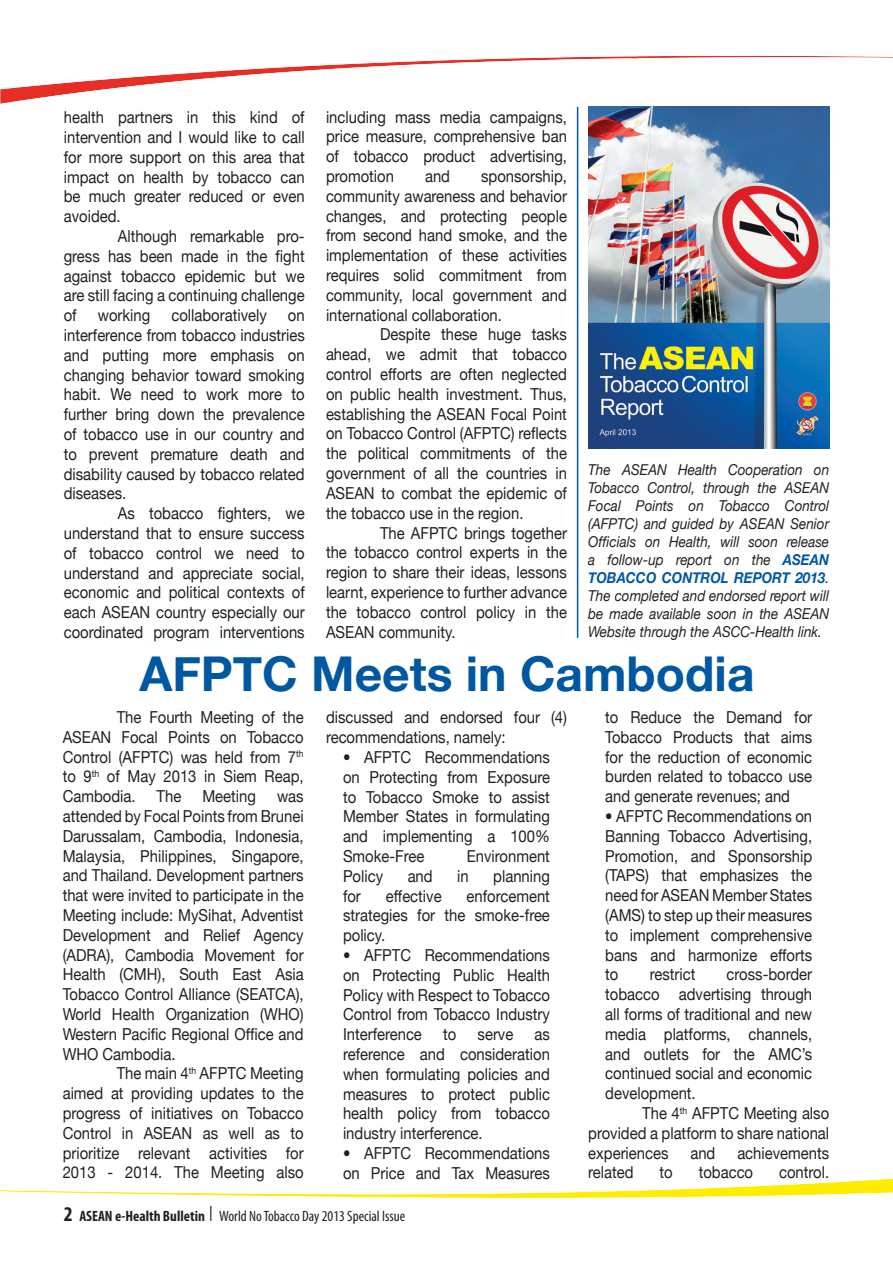
<style>
.page{position:relative;width:893px;height:1263px;background:#fff}
.page>*{position:absolute;margin:0;border:0;box-sizing:border-box;transform-origin:0 0}
.t1{font:700 48px "Helvetica Neue";color:#0058a2}
.t2{font:16.5px/19.8px "Helvetica Neue";color:#231f20;text-align:justify;scale:.9 1}
.t3{font:italic 15px/18px "Helvetica Neue";color:#231f20;text-align:justify;scale:.9 1}
.t4{font:condensed 15px "Myriad Pro";color:#231f20}
.s1{font-weight:700;color:#0058a2}
.s2{font-weight:700;font-size:21px}
.s3{font-weight:700}
.s4{font-size:22.5px}
</style>
<div class="page">
<img style="left:0;top:55px;width:893px;height:52px">
<img style="left:0;top:1178px;width:893px;height:19px">
<img style="left:588px;top:107px;width:242px;height:341px">
<hr style="left:577px;top:107px;width:1px;height:531px;background:#0058a2">
<p class="t2" style="left:326px;top:107px;width:269px">including mass media campaigns, price measure, comprehensive ban of tobacco product advertising, promotion</p>
<p class="t2" style="left:64px;top:107px;width:269px">health partners in this kind of intervention and I would like to call for more support on this area that impact on health by tobacco can be much greater reduced or even avoided.</p>
<p class="t2" style="left:64px;top:226px;width:269px;text-indent:54px">Although remarkable pro&shy;gress has been made in the fight against tobacco epidemic but we are still facing a continuing challenge of</p>
<p class="t2" style="left:326px;top:166px;width:269px;text-indent:155px">sponsorship, community awareness and behavior changes, and protecting people from second hand smoke, and the implementation of these activities requires solid commitment from community, local government and international collaboration.</p>
<p class="t2" style="left:326px;top:324px;width:269px;text-indent:54px">Despite these huge tasks ahead, we admit that tobacco control efforts are often neglected on public health investment. Thus, establishing the ASEAN Focal Point on Tobacco Control (AFPTC) reflects the political commitments of the government of all the countries in ASEAN to combat the epidemic of the tobacco use in the region.</p>
<p class="t2" style="left:326px;top:522px;width:269px;text-indent:54px">The AFPTC brings together the tobacco control experts in the region to share their ideas, lessons learnt, experience to further advance the tobacco control policy in the ASEAN community.</p>
<p class="t1" style="left:140px;top:644px;width:616px">AFPTC Meets in Cambodia</p>
<p class="t2" style="left:63px;top:707px;width:269px;text-indent:54px">The Fourth Meeting of the ASEAN Focal Points on Tobacco Control (AFPTC) was held from 7<sup>th </sup>to 9<sup>th</sup> of May 2013 in Siem Reap, Cambodia.</p>
<p class="t2" style="left:425px;top:166px;width:29px">and</p>
<p class="t2" style="left:98px;top:305px;width:60px">working</p>
<p class="t2" style="left:171px;top:305px;width:108px">collaboratively</p>
<p class="t2" style="left:64px;top:305px;width:269px;text-indent:224px">on interference from tobacco industries and putting more emphasis on changing behavior toward smoking habit. We need to work more to further bring down the prevalence of tobacco use in our country and to prevent premature death and disability caused by tobacco related diseases.</p>
<p class="t2" style="left:64px;top:503px;width:269px;text-indent:54px">As tobacco fighters, we understand that to ensure success of tobacco control we need to understand and appreciate social, economic and political contexts of each ASEAN country especially our coordinated program interventions</p>
<p class="t3" style="left:588px;top:460px;width:269px">The ASEAN Health Cooperation on Tobacco Control, through the ASEAN Focal Points on Tobacco Control (AFPTC) and guided by ASEAN Senior Officials on Health, will soon release a follow-up report on the <span class="s1">ASEAN TOBACCO CONTROL REPORT 2013</span>.<br>The completed and endorsed report will be made available soon in the ASEAN Website through the ASCC-Health link.</p>
<p class="t2" style="left:605px;top:707px;width:231px">to Reduce the Demand for Tobacco Products that aims for the reduction of economic burden related to tobacco use and generate revenues; and</p>
<p class="t2" style="left:605px;top:806px;width:231px">• AFPTC Recommendations on Banning Tobacco Advertising, Promotion, and Sponsorship (TAPS) that emphasizes the need for ASEAN Member States (AMS) to step up their measures to implement comprehensive bans and harmonize efforts to</p>
<p class="t2" style="left:326px;top:707px;width:269px">discussed and endorsed four (4) recommendations, namely:</p>
<p class="t2" style="left:343px;top:747px;width:231px">• AFPTC Recommendations on Protecting from Exposure to Tobacco Smoke to assist Member States in formulating and implementing a 100% Smoke-Free</p>
<p class="t2" style="left:157px;top:786px;width:29px">The</p>
<p class="t2" style="left:202px;top:786px;width:61px">Meeting</p>
<p class="t2" style="left:63px;top:786px;width:269px;text-indent:214px">was attended by Focal Points from Brunei Darussalam, Cambodia, Indonesia, Malaysia, Philippines, Singapore, and Thailand. Development partners that were invited to participate in the Meeting include: MySihat, Adventist Development and Relief Agency (ADRA), Cambodia Movement for Health (CMH), South East Asia Tobacco Control Alliance (SEATCA), World Health Organization (WHO)<br>Western Pacific Regional Office and WHO Cambodia.</p>
<p class="t2" style="left:63px;top:1063px;width:269px;text-indent:54px">The main 4<sup>th</sup> AFPTC Meeting aimed at providing updates to the progress of initiatives on Tobacco Control in ASEAN as well as to prioritize relevant activities for 2013 - 2014. The Meeting also</p>
<p class="t2" style="left:467px;top:846px;width:94px">Environment</p>
<p class="t2" style="left:343px;top:866px;width:46px">Policy</p>
<p class="t2" style="left:408px;top:866px;width:29px">and</p>
<p class="t2" style="left:457px;top:866px;width:14px">in</p>
<p class="t2" style="left:493px;top:866px;width:64px">planning</p>
<p class="t2" style="left:343px;top:886px;width:21px">for</p>
<p class="t2" style="left:386px;top:886px;width:64px">effective</p>
<p class="t2" style="left:343px;top:886px;width:231px;text-indent:124px">enforcement strategies for the smoke-free policy.</p>
<p class="t2" style="left:343px;top:945px;width:231px">• AFPTC Recommendations on Protecting Public Health Policy with Respect to Tobacco Control from Tobacco Industry Interference</p>
<p class="t2" style="left:605px;top:964px;width:231px;text-indent:121px">cross-border tobacco advertising through all forms of traditional and new media platforms, channels, and outlets for the AMC’s continued social and economic development.</p>
<p class="t2" style="left:588px;top:1103px;width:269px;text-indent:54px">The 4<sup>th</sup> AFPTC Meeting also provided a platform to share national experiences</p>
<p class="t2" style="left:650px;top:964px;width:52px">restrict</p>
<p class="t2" style="left:443px;top:1024px;width:16px">to</p>
<p class="t2" style="left:478px;top:1024px;width:41px">serve</p>
<p class="t2" style="left:343px;top:1024px;width:231px;text-indent:192px">as reference and consideration when formulating policies and measures to protect public health policy from tobacco industry interference.</p>
<p class="t2" style="left:343px;top:1143px;width:231px">• AFPTC Recommendations on Price and Tax Measures</p>
<p class="t2" style="left:690px;top:1142px;width:29px">and</p>
<p class="t2" style="left:737px;top:1142px;width:104px">achievements</p>
<p class="t2" style="left:588px;top:1162px;width:52px">related</p>
<p class="t2" style="left:660px;top:1162px;width:16px">to</p>
<p class="t2" style="left:699px;top:1162px;width:62px">tobacco</p>
<p class="t2" style="left:779px;top:1162px;width:57px">control.</p>
<p class="t4" style="left:64px;top:1207px;width:343px"><span class="s2">2</span> <span class="s3">ASEAN e-Health Bulletin</span> <span class="s4">I</span> World No Tobacco Day 2013 Special Issue</p>
</div>
